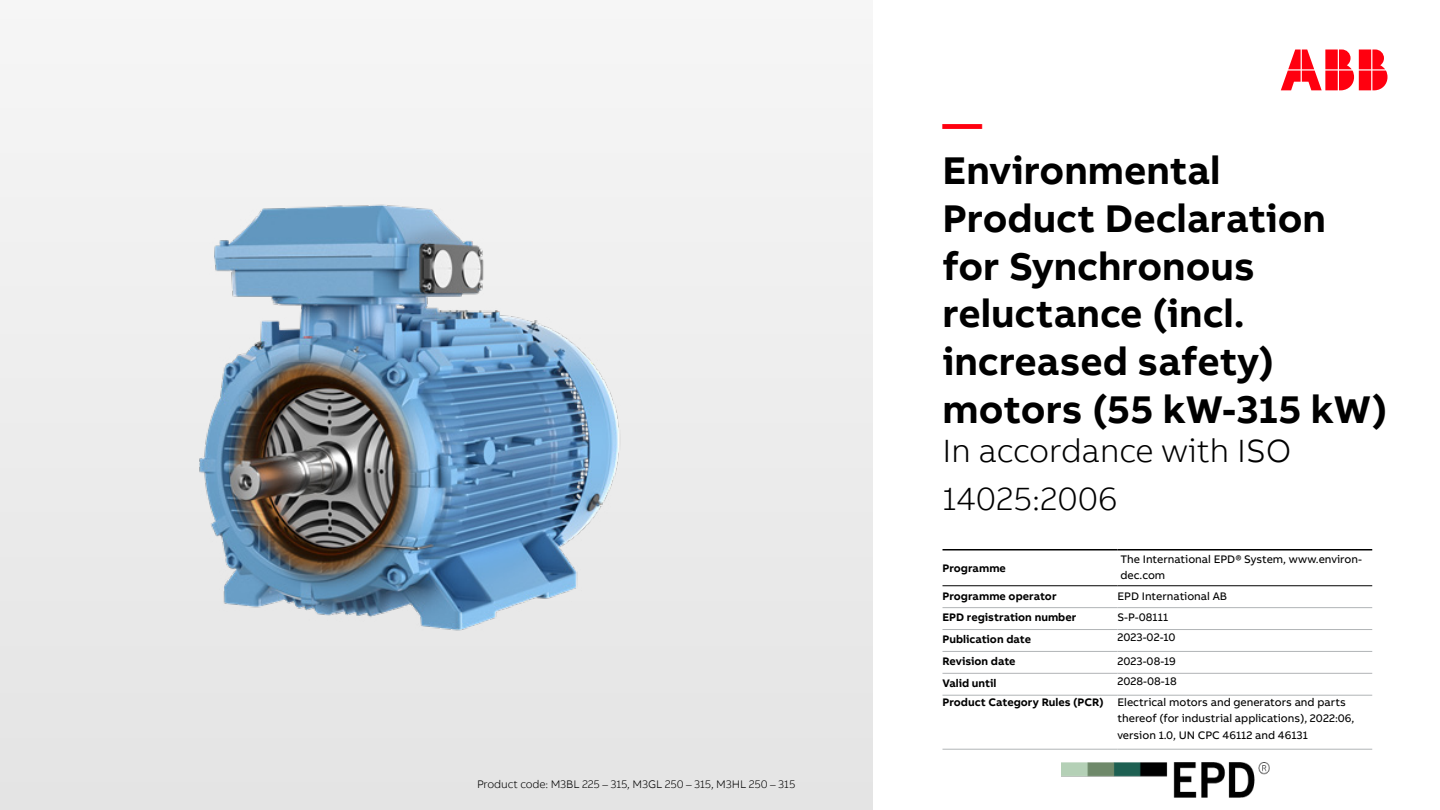
<style>
.page{position:relative;width:1440px;height:810px;background:#fff}
.page>*{position:absolute;margin:0;border:0;box-sizing:border-box;transform-origin:0 0}
.t1{font:700 39.75px/47.7px "AB Bvoice Office";color:#000}
.t2{font:700 39.75px "AB Bvoice Office";color:#ff000f}
.t3{font:300 33px/47.7px "AB Bvoice";color:#000}
.t4{font:11.25px/16.5px "AB Bvoice Office";color:#000}
.t5{font:700 11.25px "AB Bvoice Office";color:#000}
.t6{font:300 11.25px "AB Bvoice";letter-spacing:-.01em;color:#000}
.s1{font-weight:700}
</style>
<div class="page">
<svg style="left:1281px;top:50px;width:107px;height:40px"></svg>
<div style="left:0;top:0;width:873px;height:810px;background:#ededed"></div>
<hr style="left:942px;top:549px;width:175px;height:1px;background:#000">
<hr style="left:1118px;top:549px;width:254px;height:1px;background:#000">
<hr style="left:942px;top:585px;width:175px;height:1px;background:#000">
<hr style="left:1118px;top:585px;width:254px;height:1px;background:#000">
<hr style="left:942px;top:607px;width:175px;height:1px;background:#b1b4b6">
<hr style="left:1118px;top:607px;width:254px;height:1px;background:#b1b4b6">
<hr style="left:942px;top:629px;width:175px;height:1px;background:#b1b4b6">
<hr style="left:1118px;top:629px;width:254px;height:1px;background:#b1b4b6">
<hr style="left:942px;top:651px;width:175px;height:1px;background:#b1b4b6">
<hr style="left:1118px;top:651px;width:254px;height:1px;background:#b1b4b6">
<hr style="left:942px;top:673px;width:175px;height:1px;background:#b1b4b6">
<hr style="left:1118px;top:673px;width:254px;height:1px;background:#b1b4b6">
<hr style="left:942px;top:695px;width:175px;height:1px;background:#b1b4b6">
<hr style="left:1118px;top:695px;width:254px;height:1px;background:#b1b4b6">
<hr style="left:942px;top:749px;width:175px;height:1px;background:#b1b4b6">
<hr style="left:1118px;top:749px;width:254px;height:1px;background:#b1b4b6">
<img style="left:199px;top:204px;width:422px;height:427px">
<img style="left:1061px;top:762px;width:208px;height:36px">
<p class="t6" style="left:477px;top:777px;width:320px">Product code: M3BL 225 – 315, M3GL 250 – 315, M3HL 250 – 315</p>
<h1 class="t2" style="left:943px;top:98px;width:41px">—</h1>
<h1 class="t1" style="left:943px;top:147px;width:447px">Environmental<br>Product Declaration for Synchronous reluctance (incl. increased safety) motors (55 kW-315 kW)</h1>
<h2 class="t3" style="left:943px;top:427px;width:351px">In accordance with ISO<br>14025:2006</h2>
<p class="t5" style="left:942px;top:561px;width:65px">Programme</p>
<p class="t4" style="left:1120px;top:551px;width:243px">The International EPD® System, www.environ&shy;dec.com</p>
<p class="t5" style="left:942px;top:589px;width:116px">Programme operator</p>
<p class="t4" style="left:1118px;top:588px;width:111px">EPD International AB</p>
<p class="t5" style="left:942px;top:610px;width:135px">EPD registration number</p>
<p class="t4" style="left:1118px;top:609px;width:52px">S-P-08111</p>
<p class="t5" style="left:942px;top:632px;width:90px">Publication date</p>
<p class="t4" style="left:1118px;top:629px;width:60px">2023-02-10</p>
<p class="t5" style="left:943px;top:654px;width:75px">Revision date</p>
<p class="t4" style="left:1118px;top:653px;width:60px">2023-08-19</p>
<p class="t5" style="left:943px;top:676px;width:55px">Valid until</p>
<p class="t4" style="left:943px;top:671px;width:405px;line-height:21.1px;text-align:center">2028-08-18<br><span class="s1">Product Category Rules (PCR)</span> Electrical motors and generators and parts</p>
<p class="t4" style="left:1118px;top:710px;width:239px">thereof (for industrial applications), 2022:06, version 1.0, UN CPC 46112 and 46131</p>
</div>
